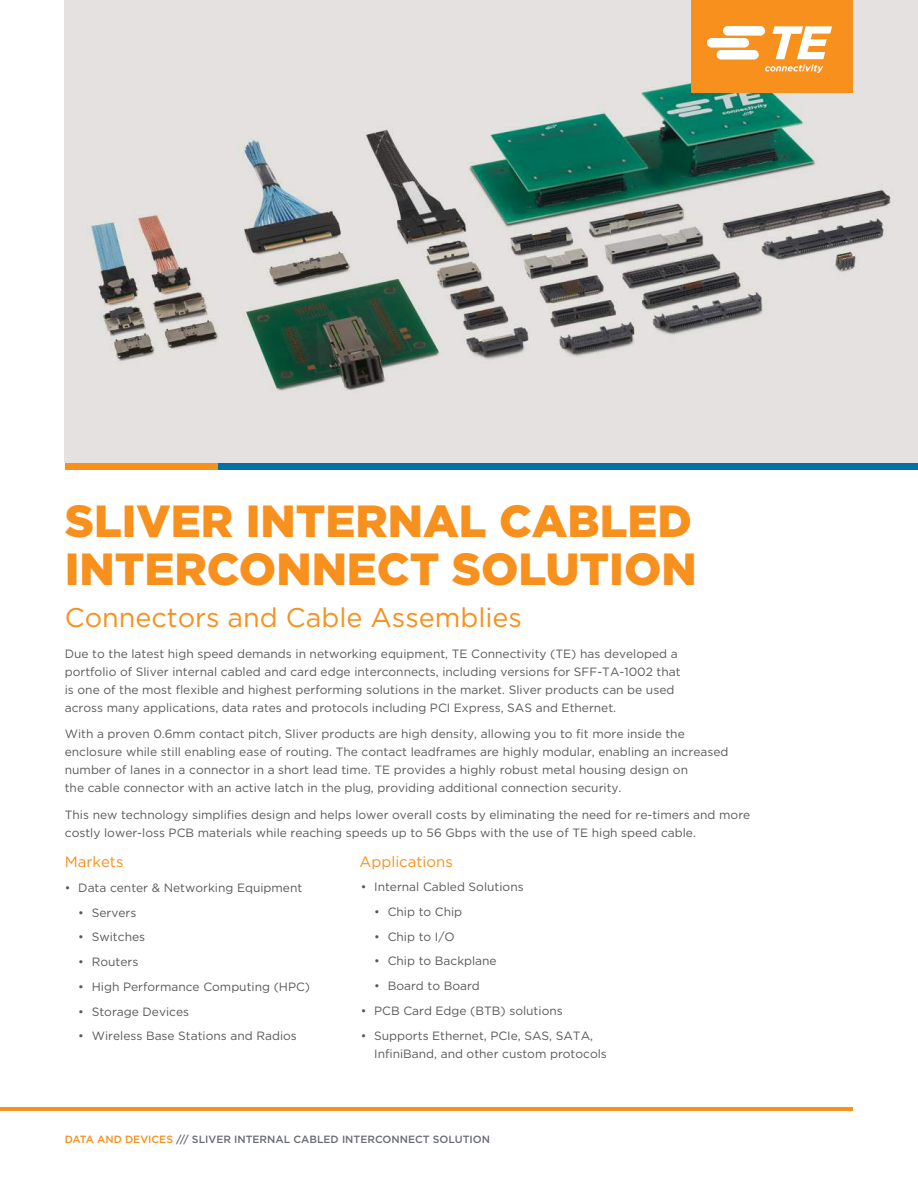
<style>
.page{position:relative;width:918px;height:1188px;background:#fff}
.page>*{position:absolute;margin:0;border:0;box-sizing:border-box;transform-origin:0 0}
.t1{font:900 45px/48px "Gotham";color:#f7901d}
.t2{font:27px "Gotham";color:#f7901d}
.t3{font:15px "Gotham";color:#f7901d}
.t4{font:12px/18px "Gotham";color:#57585a}
.t5{font:500 10.5px "Gotham";color:#686b72}
.s1{color:#f7901d}
</style>
<div class="page">
<hr style="left:0;top:1107px;width:853px;height:4px;background:#f7901d">
<div style="left:215px;top:462px;width:703px;height:8px;background:#0071a5"></div>
<div style="left:65px;top:462px;width:153px;height:8px;background:#f7901d"></div>
<img style="left:65px;top:0;width:853px;height:462px">
<div style="left:691px;top:0;width:162px;height:93px;background:#f7901d"></div>
<svg style="left:707px;top:26px;width:125px;height:47px"></svg>
<h1 class="t1" style="left:65px;top:499px;width:633px">SLIVER INTERNAL CABLED<br>INTERCONNECT SOLUTION</h1>
<h2 class="t2" style="left:65px;top:602px;width:459px">Connectors and Cable Assemblies</h2>
<p class="t4" style="left:65px;top:645px;width:617px">Due to the latest high speed demands in networking equipment, TE Connectivity (TE) has developed a portfolio of Sliver internal cabled and card edge interconnects, including versions for SFF-TA-1002 that is one of the most flexible and highest performing solutions in the market. Sliver products can be used across many applications, data rates and protocols including PCI Express, SAS and Ethernet.</p>
<p class="t4" style="left:65px;top:725px;width:665px">With a proven 0.6mm contact pitch, Sliver products are high density, allowing you to fit more inside the enclosure while still enabling ease of routing. The contact leadframes are highly modular, enabling an increased number of lanes in a connector in a short lead time. TE provides a highly robust metal housing design on<br>the cable connector with an active latch in the plug, providing additional connection security.</p>
<p class="t4" style="left:65px;top:806px;width:687px">This new technology simplifies design and helps lower overall costs by eliminating the need for re-timers and more costly lower-loss PCB materials while reaching speeds up to 56 Gbps with the use of TE high speed cable.</p>
<p class="t3" style="left:65px;top:856px;width:60px">Markets</p>
<p class="t4" style="left:65px;top:879px;width:239px">• Data center &amp; Networking Equipment</p>
<p class="t4" style="left:78px;top:904px;width:60px">• Servers</p>
<p class="t4" style="left:78px;top:929px;width:68px">• Switches</p>
<p class="t4" style="left:78px;top:953px;width:62px">• Routers</p>
<p class="t4" style="left:78px;top:978px;width:233px">• High Performance Computing (HPC)</p>
<p class="t4" style="left:78px;top:1003px;width:112px">• Storage Devices</p>
<p class="t4" style="left:78px;top:1028px;width:220px">• Wireless Base Stations and Radios</p>
<p class="t3" style="left:360px;top:856px;width:95px">Applications</p>
<p class="t4" style="left:361px;top:878px;width:164px">• Internal Cabled Solutions</p>
<p class="t4" style="left:374px;top:903px;width:90px">• Chip to Chip</p>
<p class="t4" style="left:374px;top:928px;width:82px">• Chip to I/O</p>
<p class="t4" style="left:374px;top:952px;width:124px">• Chip to Backplane</p>
<p class="t4" style="left:374px;top:977px;width:107px">• Board to Board</p>
<p class="t4" style="left:361px;top:1002px;width:204px">• PCB Card Edge (BTB) solutions</p>
<p class="t4" style="left:374px;top:1027px;width:234px;text-indent:-14px">• Supports Ethernet, PCIe, SAS, SATA,<br>InfiniBand, and other custom protocols</p>
<p class="t5" style="left:65px;top:1135px;width:427px"><span class="s1">DATA AND DEVICES</span> /// SLIVER INTERNAL CABLED INTERCONNECT SOLUTION</p>
</div>
